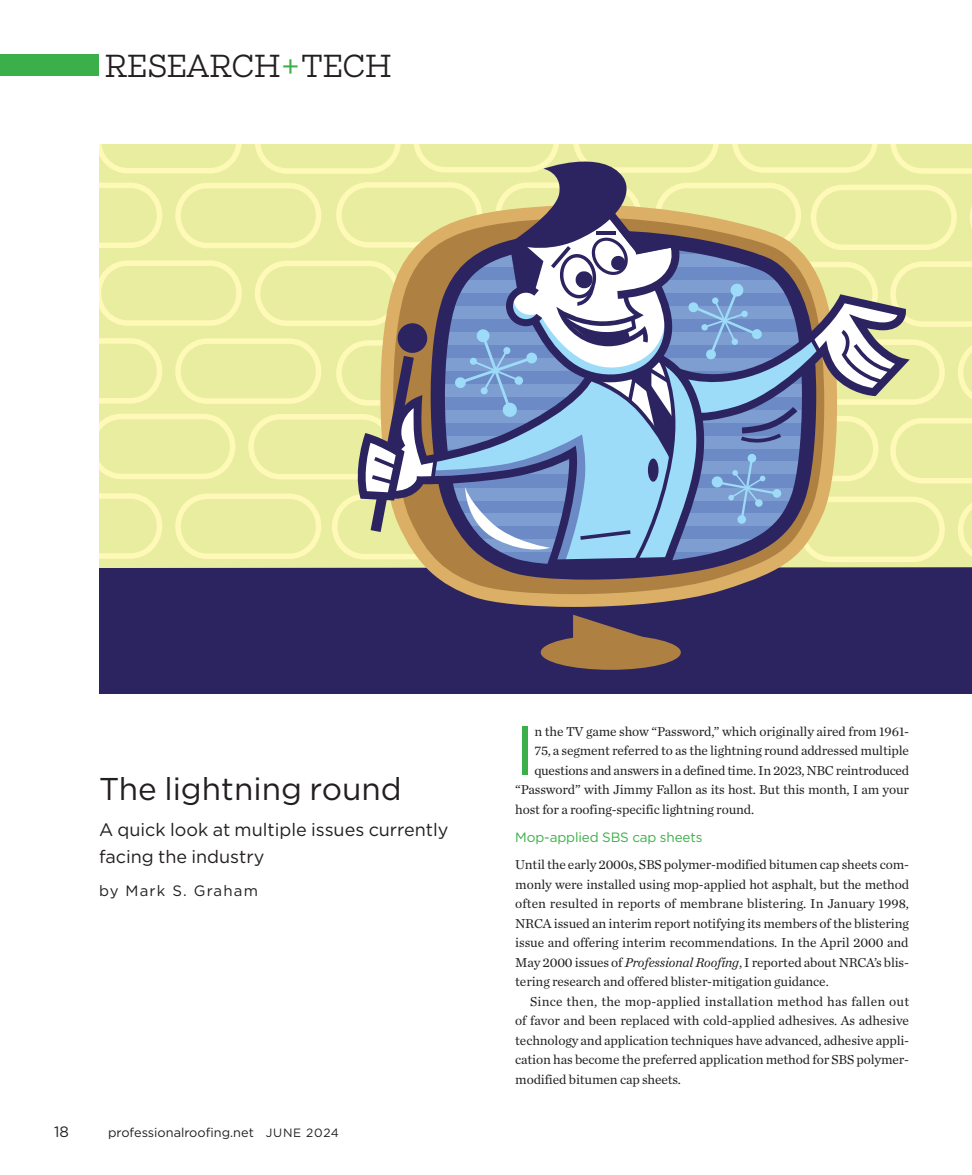
<style>
.page{position:relative;width:972px;height:1175px;background:#fff}
.page>*{position:absolute;margin:0;border:0;box-sizing:border-box;transform-origin:0 0}
.Paragraph_after_subhead{font:69.15px "Gotham";color:#3baf49}
.headline{font:31.5px "Gotham";color:#231f20}
.t1{font:300 30px "Salvo Serif";letter-spacing:-.005em;color:#231f20}
.Deck-Research_and_Tech{font:18px/27px "Gotham";color:#231f20}
.byline{font:15px "Gotham";letter-spacing:.08em;color:#231f20}
.Paragraph_after_subhead-2{font:13.5px/19.5px "Chronicle Text G1";letter-spacing:-.01em;color:#231f20;text-align:justify}
.Body{font:13.5px/19.5px "Chronicle Text G1";letter-spacing:-.01em;color:#231f20;text-align:justify}
.subhead_Research__Tech-Body{font:13.5px "Gotham";letter-spacing:-.01em;color:#3baf49}
.t2{font:12.75px "Gotham";color:#231f20}
.s1{color:#3baf49}
.s2{font-size:12px}
.s3{font-style:italic}
</style>
<div class="page">
<div style="left:0;top:54px;width:99px;height:22px;background:#3baf49"></div>
<div style="left:99px;top:567px;width:873px;height:126px;background:#2c2461"></div>
<svg style="left:573px;top:614px;width:71px;height:24px;background:#664d53"></svg>
<svg style="left:380px;top:563px;width:457px;height:44px;background:#785f5d"></svg>
<div style="left:541px;top:635px;width:140px;height:35px;background:#ae8142;border-radius:50%"></div>
<svg style="left:431px;top:564px;width:385px;height:15px;background:#6d5559"></svg>
<svg style="left:99px;top:144px;width:873px;height:419px;background:#bdc3a4"></svg>
<h3 class="t1" style="left:105px;top:45px;width:288px">RESEARCH<span class="s1">+</span>TECH</h3>
<p class="headline" style="left:99px;top:768px;width:304px">The lightning round</p>
<p class="Deck-Research_and_Tech" style="left:99px;top:815px;width:351px">A quick look at multiple issues currently facing the industry</p>
<p class="byline" style="left:99px;top:880px;width:161px">by Mark S. Graham</p>
<p class="byline" style="left:54px;top:1122px;width:16px">18</p>
<p class="t2" style="left:108px;top:1124px;width:233px">professionalroofing.net <span class="s2">JUNE 2024</span></p>
<p class="Paragraph_after_subhead" style="left:515px;top:706px;width:22px">I</p>
<p class="Paragraph_after_subhead-2" style="left:534px;top:720px;width:376px">n the TV game show “Password,” which originally aired from 1961-</p>
<p class="Paragraph_after_subhead-2" style="left:534px;top:740px;width:376px">75, a segment referred to as the lightning round addressed multiple</p>
<p class="Paragraph_after_subhead-2" style="left:534px;top:759px;width:376px">questions and answers in a defined time. In 2023, NBC reintroduced</p>
<p class="Paragraph_after_subhead-2" style="left:515px;top:779px;width:395px">“Password” with Jimmy Fallon as its host. But this month, I am your</p>
<p class="Paragraph_after_subhead-2" style="left:515px;top:798px;width:241px">host for a roofing-specific lightning round.</p>
<p class="subhead_Research__Tech-Body" style="left:515px;top:828px;width:189px">Mop-applied SBS cap sheets</p>
<p class="Paragraph_after_subhead-2" style="left:515px;top:854px;width:395px">Until the early 2000s, SBS polymer-modified bitumen cap sheets com&shy;monly were installed using mop-applied hot asphalt, but the method often resulted in reports of membrane blistering. In January 1998, NRCA issued an interim report notifying its members of the blistering issue and offering interim recommendations. In the April 2000 and May 2000 issues of <span class="s3">Professional Roofing</span>, I reported about NRCA’s blis&shy;tering research and offered blister-mitigation guidance.</p>
<p class="Body" style="left:515px;top:990px;width:395px;text-indent:15px">Since then, the mop-applied installation method has fallen out of favor and been replaced with cold-applied adhesives. As adhesive technology and application techniques have advanced, adhesive appli&shy;cation has become the preferred application method for SBS polymer&shy;modified bitumen cap sheets.</p>
</div>
